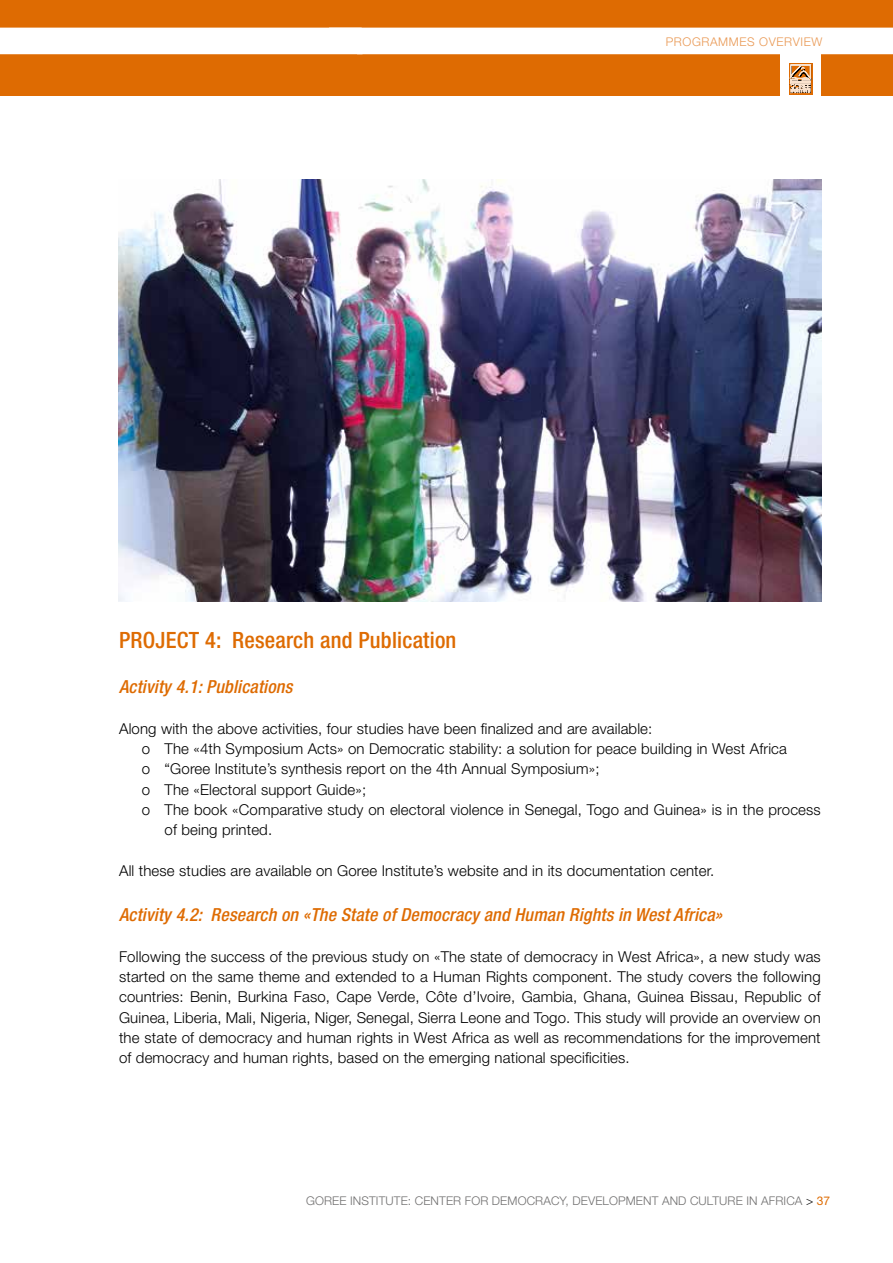
<style>
.page{position:relative;width:893px;height:1263px;background:#fff}
.page>*{position:absolute;margin:0;border:0;box-sizing:border-box;transform-origin:0 0}
.t1{font:500 condensed 22.5px "Helvetica Neue LT Pro";letter-spacing:.01em;color:#de6b02}
.t2{font:italic 500 condensed 18px "Helvetica Neue LT Pro";letter-spacing:.01em;color:#de6b02}
.t3{font:300 15px/20.2px "Helvetica Neue LT Pro";letter-spacing:.01em;color:#000;text-align:justify}
.t4{font:300 12px "Helvetica Neue LT Pro";letter-spacing:.01em;color:#706f6f}
.t5{font:300 12px "Helvetica Neue LT Pro";letter-spacing:.05em;color:#e99853}
.s1{color:#000}
.s2{font-weight:400;color:#de6b02}
</style>
<div class="page">
<div style="left:0;top:0;width:893px;height:96px;background:#de6b02"></div>
<div style="left:0;top:28px;width:893px;height:26px;background:#fff"></div>
<div style="left:780px;top:50px;width:41px;height:57px;background:#fff"></div>
<svg style="left:789px;top:63px;width:24px;height:32px"></svg>
<div style="left:789px;top:63px;width:23px;height:31px;background:#fae2ce"></div>
<svg style="left:790px;top:66px;width:21px;height:27px"></svg>
<img style="left:119px;top:179px;width:702px;height:423px">
<p class="t5" style="left:666px;top:34px;width:158px">PROGRAMMES OVERVIEW</p>
<h1 class="t1" style="left:119px;top:626px;width:339px">PROJECT 4: Research and Publication</h1>
<p class="t2" style="left:119px;top:676px;width:175px">Activity 4.1: Publications</p>
<p class="t3" style="left:119px;top:718px;width:535px">Along with the above activities, four studies have been finalized and are available:</p>
<p class="t3" style="left:142px;top:738px;width:647px">o The «4th Symposium Acts» on Democratic stability: a solution for peace building in West Africa</p>
<p class="t3" style="left:142px;top:758px;width:459px">o “Goree Institute’s synthesis report on the 4th Annual Symposium»;</p>
<p class="t3" style="left:142px;top:779px;width:226px">o The «Electoral support Guide»;</p>
<p class="t3" style="left:142px;top:799px;width:680px">o The book «Comparative study on electoral violence in Senegal, Togo and Guinea» is in the process</p>
<p class="t3" style="left:165px;top:819px;width:109px">of being printed.</p>
<p class="t3" style="left:119px;top:860px;width:597px">All these studies are available on Goree Institute’s website and in its documentation center.</p>
<p class="t2" style="left:119px;top:904px;width:605px">Activity 4.2: Research on «The State of Democracy and Human Rights in West Africa»</p>
<p class="t3" style="left:119px;top:946px;width:703px">Following the success of the previous study on «The state of democracy in West Africa», a new study was started on the same theme and extended to a Human Rights component. The study covers the following countries: Benin, Burkina Faso, Cape Verde, Côte d’Ivoire, Gambia, Ghana, Guinea Bissau, Republic of Guinea, Liberia, Mali, Nigeria, Niger, Senegal, Sierra Leone and Togo. This study will provide an overview on the state of democracy and human rights in West Africa as well as recommendations for the improvement of democracy and human rights, based on the emerging national specificities.</p>
<p class="t4" style="left:306px;top:1193px;width:526px">GOREE INSTITUTE: CENTER FOR DEMOCRACY, DEVELOPMENT AND CULTURE IN AFRICA <span class="s1">&gt;</span> <span class="s2">37</span></p>
</div>
